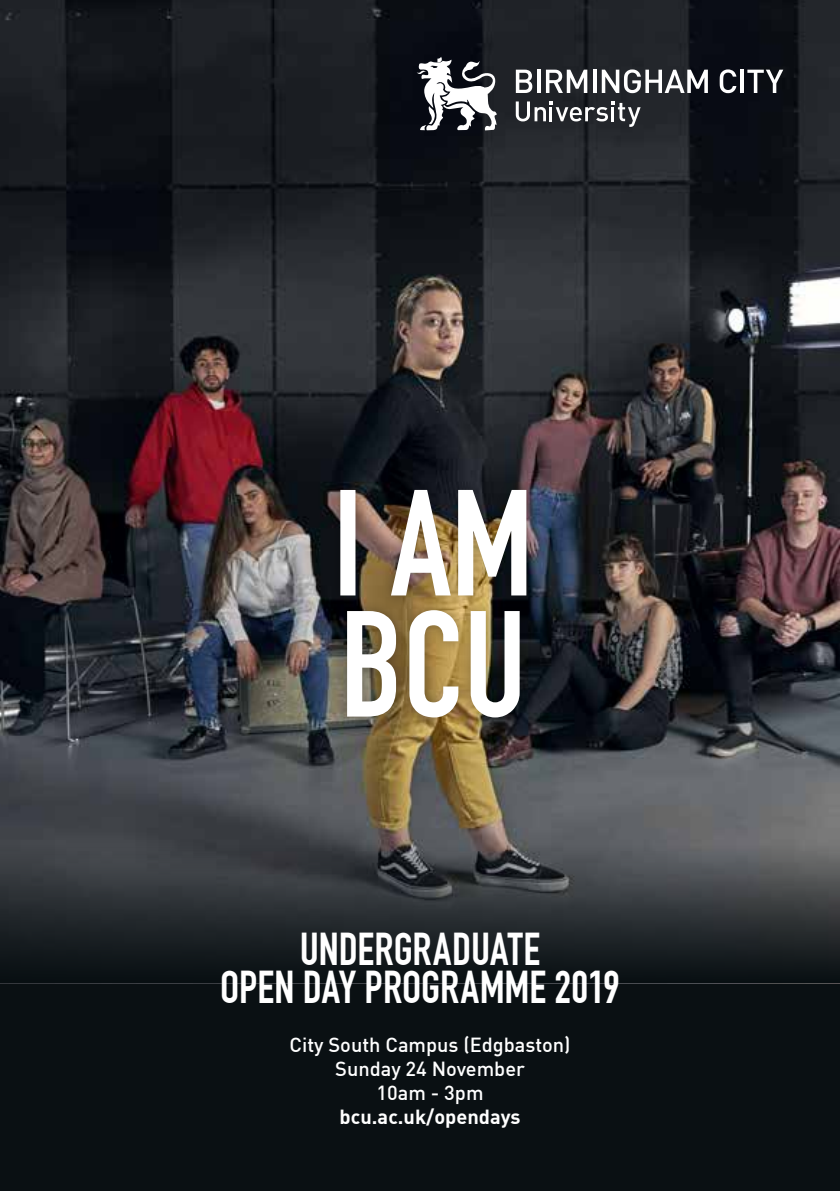
<style>
.page{position:relative;width:840px;height:1191px;background:#fff}
.page>*{position:absolute;margin:0;border:0;box-sizing:border-box;transform-origin:0 0}
.t1{font:700 45px/38.2px "DIN Condensed";color:#fff;text-align:center}
.t2{font:500 20px/24px "DIN Offc";color:#fff;text-align:center}
.t3{font:700 20px "DIN Offc";color:#fff}
</style>
<div class="page">
<div style="left:0;top:0;width:839px;height:1191px;background:#0a1013"></div>
<img style="left:0;top:0;width:839px;height:845px">
<svg style="left:0;top:845px;width:839px;height:117px"></svg>
<div style="left:329px;top:478px;width:208px;height:250px;background:#000;opacity:.3"></div>
<img style="left:340px;top:490px;width:186px;height:105px">
<svg style="left:347px;top:610px;width:172px;height:107px;background:#c0b6a1"></svg>
<svg style="left:416px;top:57px;width:80px;height:73px"></svg>
<svg style="left:515px;top:70px;width:17px;height:23px"></svg>
<svg style="left:536px;top:70px;width:4px;height:23px"></svg>
<svg style="left:545px;top:70px;width:42px;height:23px"></svg>
<svg style="left:592px;top:70px;width:4px;height:23px"></svg>
<svg style="left:601px;top:69px;width:106px;height:24px;background:#7a7c80"></svg>
<svg style="left:719px;top:69px;width:17px;height:24px"></svg>
<hr style="left:740px;top:70px;width:3px;height:23px;background:#fff">
<svg style="left:747px;top:70px;width:35px;height:23px"></svg>
<svg style="left:515px;top:101px;width:125px;height:26px;background:#585a5e"></svg>
<h1 class="t1" style="left:220px;top:930px;width:401px">UNDERGRADUATE<br>OPEN DAY PROGRAMME 2019</h1>
<p class="t2" style="left:289px;top:1032px;width:282px">City South Campus (Edgbaston)<br>Sunday 24 November<br>10am - 3pm</p>
<p class="t3" style="left:339px;top:1104px;width:182px">bcu.ac.uk/opendays</p>
</div>
